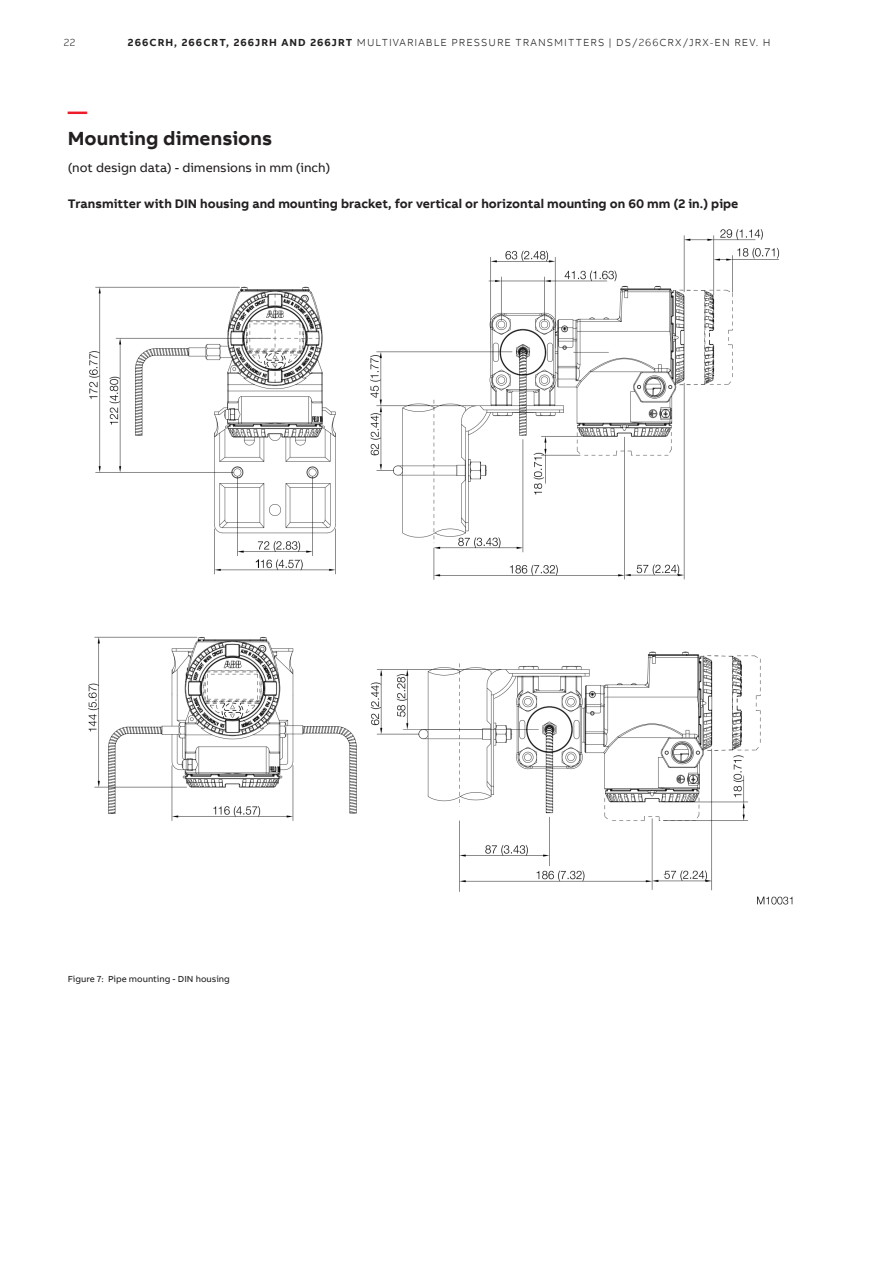
<style>
.page{position:relative;width:893px;height:1263px;background:#fff}
.page>*{position:absolute;margin:0;border:0;box-sizing:border-box;transform-origin:0 0}
.t1{font:700 19.5px "AB Bvoice";letter-spacing:.005em;color:#231f20}
.t2{font:700 19.5px "AB Bvoice";color:#ee1c28}
.t3{font:700 12.75px "AB Bvoice";color:#231f20}
.t4{font:12.75px "AB Bvoice";color:#231f20}
.t5{font:300 10.5px "AB Bvoice";letter-spacing:.1em;color:#231f20}
.t6{font:9px "AB Bvoice";color:#231f20}
.s1{font-weight:700}
</style>
<div class="page">
<img style="left:88px;top:229px;width:705px;height:676px">
<p class="t5" style="left:64px;top:36px;width:13px">22</p>
<p class="t5" style="left:128px;top:36px;width:644px"><span class="s1">266CRH, 266CRT, 266JRH AND 266JRT</span> MULTIVARIABLE PRESSURE TRANSMITTERS | DS/266CRX/JRX-EN REV. H</p>
<h1 class="t2" style="left:68px;top:99px;width:21px">—</h1>
<h1 class="t1" style="left:68px;top:126px;width:206px">Mounting dimensions</h1>
<p class="t4" style="left:68px;top:160px;width:264px">(not design data) - dimensions in mm (inch)</p>
<p class="t3" style="left:68px;top:196px;width:672px">Transmitter with DIN housing and mounting bracket, for vertical or horizontal mounting on 60 mm (2 in.) pipe</p>
<p class="t6" style="left:68px;top:973px;width:164px">Figure 7: Pipe mounting - DIN housing</p>
</div>
